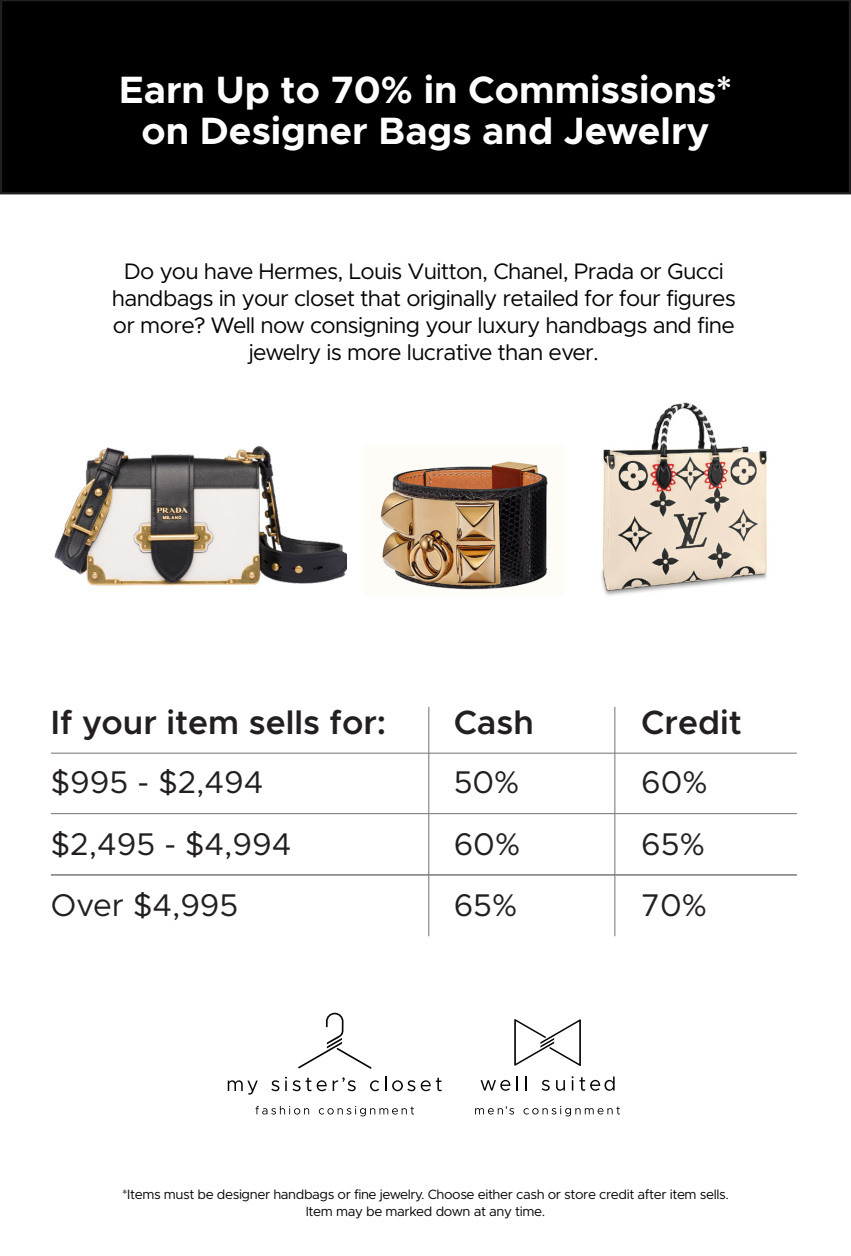
<style>
.page{position:relative;width:851px;height:1256px;background:#fff}
.page>*{position:absolute;margin:0;border:0;box-sizing:border-box;transform-origin:0 0}
.t1{font:700 38.25px/40.5px "Metropolis";color:#fff;text-align:center}
.t2{font:600 33.75px "Metropolis";color:#231f20}
.t3{font:31.5px "Metropolis";color:#231f20}
.t4{font:22.5px/27px "Metropolis";letter-spacing:-.03em;color:#040503;text-align:center}
.t5{font:13.5px "Metropolis";letter-spacing:-.03em;color:#040503}
</style>
<div class="page">
<img style="left:377px;top:460px;width:172px;height:130px">
<img style="left:54px;top:446px;width:292px;height:140px">
<img style="left:601px;top:402px;width:166px;height:194px">
<svg style="left:480px;top:1079px;width:30px;height:11px"></svg>
<svg style="left:516px;top:1076px;width:2px;height:14px"></svg>
<svg style="left:525px;top:1076px;width:1px;height:14px"></svg>
<svg style="left:541px;top:1079px;width:8px;height:11px"></svg>
<svg style="left:556px;top:1080px;width:9px;height:10px"></svg>
<svg style="left:571px;top:1076px;width:2px;height:14px"></svg>
<svg style="left:579px;top:1076px;width:35px;height:14px"></svg>
<svg style="left:514px;top:1019px;width:67px;height:47px"></svg>
<svg style="left:475px;top:1106px;width:39px;height:8px"></svg>
<svg style="left:523px;top:1106px;width:97px;height:10px"></svg>
<svg style="left:298px;top:1012px;width:73px;height:56px"></svg>
<svg style="left:228px;top:1080px;width:30px;height:14px"></svg>
<svg style="left:271px;top:1080px;width:8px;height:11px"></svg>
<svg style="left:285px;top:1076px;width:70px;height:15px"></svg>
<svg style="left:370px;top:1080px;width:9px;height:11px"></svg>
<svg style="left:385px;top:1076px;width:1px;height:15px"></svg>
<svg style="left:392px;top:1077px;width:50px;height:14px"></svg>
<svg style="left:255px;top:1105px;width:54px;height:9px"></svg>
<svg style="left:319px;top:1106px;width:95px;height:10px"></svg>
<hr style="left:428px;top:707px;width:1px;height:229px;background:#808285">
<hr style="left:51px;top:813px;width:745px;height:1px;background:#808285">
<hr style="left:51px;top:874px;width:745px;height:1px;background:#808285">
<hr style="left:51px;top:752px;width:745px;height:1px;background:#808285">
<hr style="left:614px;top:707px;width:1px;height:229px;background:#808285">
<div style="left:1px;top:0;width:848px;height:193px;background:#000"></div>
<div style="left:0;top:0;width:850px;height:194px;border:2px solid #231f20"></div>
<p class="t1" style="left:119px;top:70px;width:614px">Earn Up to 70% in Commissions* on Designer Bags and Jewelry</p>
<p class="t4" style="left:112px;top:257px;width:625px">Do you have Hermes, Louis Vuitton, Chanel, Prada or Gucci handbags in your closet that originally retailed for four figures or more? Well now consigning your luxury handbags and fine jewelry is more lucrative than ever.</p>
<p class="t2" style="left:51px;top:701px;width:337px">If your item sells for:</p>
<p class="t3" style="left:51px;top:763px;width:214px">$995 - $2,494</p>
<p class="t3" style="left:51px;top:824px;width:242px">$2,495 - $4,994</p>
<p class="t3" style="left:51px;top:885px;width:189px">Over $4,995</p>
<p class="t2" style="left:453px;top:701px;width:82px">Cash</p>
<p class="t3" style="left:453px;top:763px;width:67px">50%</p>
<p class="t3" style="left:453px;top:824px;width:68px">60%</p>
<p class="t3" style="left:453px;top:885px;width:65px">65%</p>
<p class="t2" style="left:641px;top:701px;width:102px">Credit</p>
<p class="t3" style="left:641px;top:763px;width:68px">60%</p>
<p class="t3" style="left:641px;top:824px;width:65px">65%</p>
<p class="t3" style="left:641px;top:885px;width:67px">70%</p>
<p class="t5" style="left:122px;top:1186px;width:608px">*Items must be designer handbags or fine jewelry. Choose either cash or store credit after item sells.</p>
<p class="t5" style="left:306px;top:1202px;width:241px">Item may be marked down at any time.</p>
</div>
